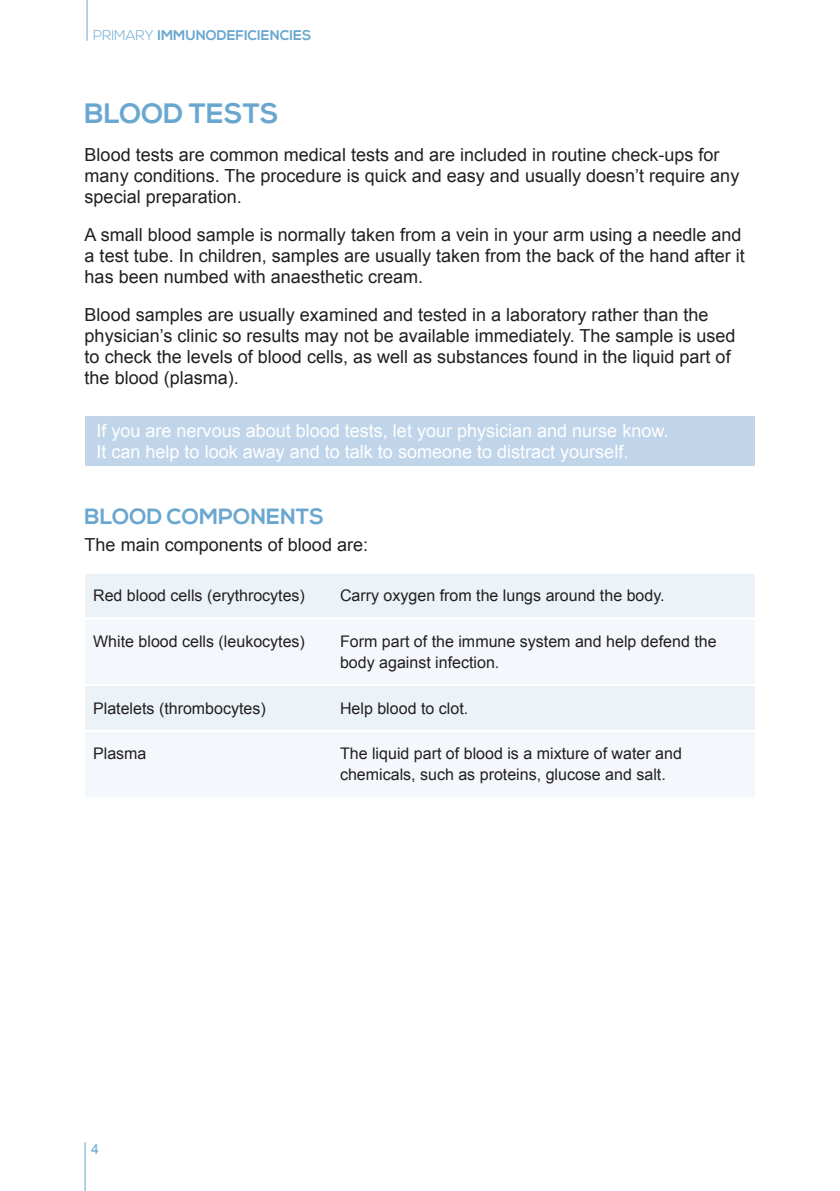
<style>
.page{position:relative;width:840px;height:1191px;background:#fff}
.page>*{position:absolute;margin:0;border:0;box-sizing:border-box;transform-origin:0 0}
.txt{font:700 28px "Nexa";color:#69a7d0}
.titulo2{font:700 22px "Nexa";color:#69a7d0}
.txt-2{font:18px/21px "Arial";color:#231f20}
.txt-3{font:18px/21px "Arial";color:#fff}
.txt-4{font:16px/21px "Arial";color:#231f20}
.t1{font:700 14px "Nexa";color:#69a7d0}
.t2{font:14px "Arial";color:#69a7d0}
.s1{font-weight:300}
</style>
<div class="page">
<hr style="left:85px;top:1142px;width:1px;height:49px;background:#69a7d0">
<hr style="left:86px;top:0;width:1px;height:41px;background:#69a7d0">
<div style="left:85px;top:416px;width:669px;height:49px;background:#c0d5ea"></div>
<div style="left:85px;top:574px;width:669px;height:43px;background:#ebf2f8"></div>
<svg style="left:85px;top:620px;width:669px;height:177px;fill:#f4f7fb"></svg>
<hr style="left:85px;top:684px;width:247px;height:2px;background:#fff">
<hr style="left:332px;top:684px;width:422px;height:2px;background:#fff">
<hr style="left:85px;top:730px;width:247px;height:2px;background:#fff">
<hr style="left:332px;top:730px;width:422px;height:2px;background:#fff">
<p class="t1" style="left:93px;top:27px;width:220px"><span class="s1">PRIMARY</span> IMMUNODEFICIENCIES</p>
<p class="txt" style="left:85px;top:97px;width:195px">BLOOD TESTS</p>
<p class="txt-2" style="left:85px;top:144px;width:655px">Blood tests are common medical tests and are included in routine check-ups for many conditions. The procedure is quick and easy and usually doesn’t require any special preparation.</p>
<p class="txt-2" style="left:85px;top:224px;width:661px">A small blood sample is normally taken from a vein in your arm using a needle and a test tube. In children, samples are usually taken from the back of the hand after it has been numbed with anaesthetic cream.</p>
<p class="txt-2" style="left:85px;top:304px;width:652px">Blood samples are usually examined and tested in a laboratory rather than the physician’s clinic so results may not be available immediately. The sample is used to check the levels of blood cells, as well as substances found in the liquid part of the blood (plasma).</p>
<p class="txt-3" style="left:96px;top:420px;width:573px">If you are nervous about blood tests, let your physician and nurse know.<br>It can help to look away and to talk to someone to distract yourself.</p>
<p class="titulo2" style="left:85px;top:503px;width:241px">BLOOD COMPONENTS</p>
<p class="txt-2" style="left:85px;top:534px;width:285px">The main components of blood are:</p>
<p class="txt-4" style="left:93px;top:585px;width:213px">Red blood cells (erythrocytes)</p>
<p class="txt-4" style="left:340px;top:585px;width:326px">Carry oxygen from the lungs around the body.</p>
<p class="txt-4" style="left:93px;top:631px;width:213px">White blood cells (leukocytes)</p>
<p class="txt-4" style="left:340px;top:631px;width:378px">Form part of the immune system and help defend the body against infection.</p>
<p class="txt-4" style="left:93px;top:698px;width:174px">Platelets (thrombocytes)</p>
<p class="txt-4" style="left:340px;top:698px;width:130px">Help blood to clot.</p>
<p class="txt-4" style="left:93px;top:743px;width:55px">Plasma</p>
<p class="txt-4" style="left:340px;top:743px;width:343px">The liquid part of blood is a mixture of water and chemicals, such as proteins, glucose and salt.</p>
<p class="t2" style="left:91px;top:1140px;width:9px">4</p>
</div>
